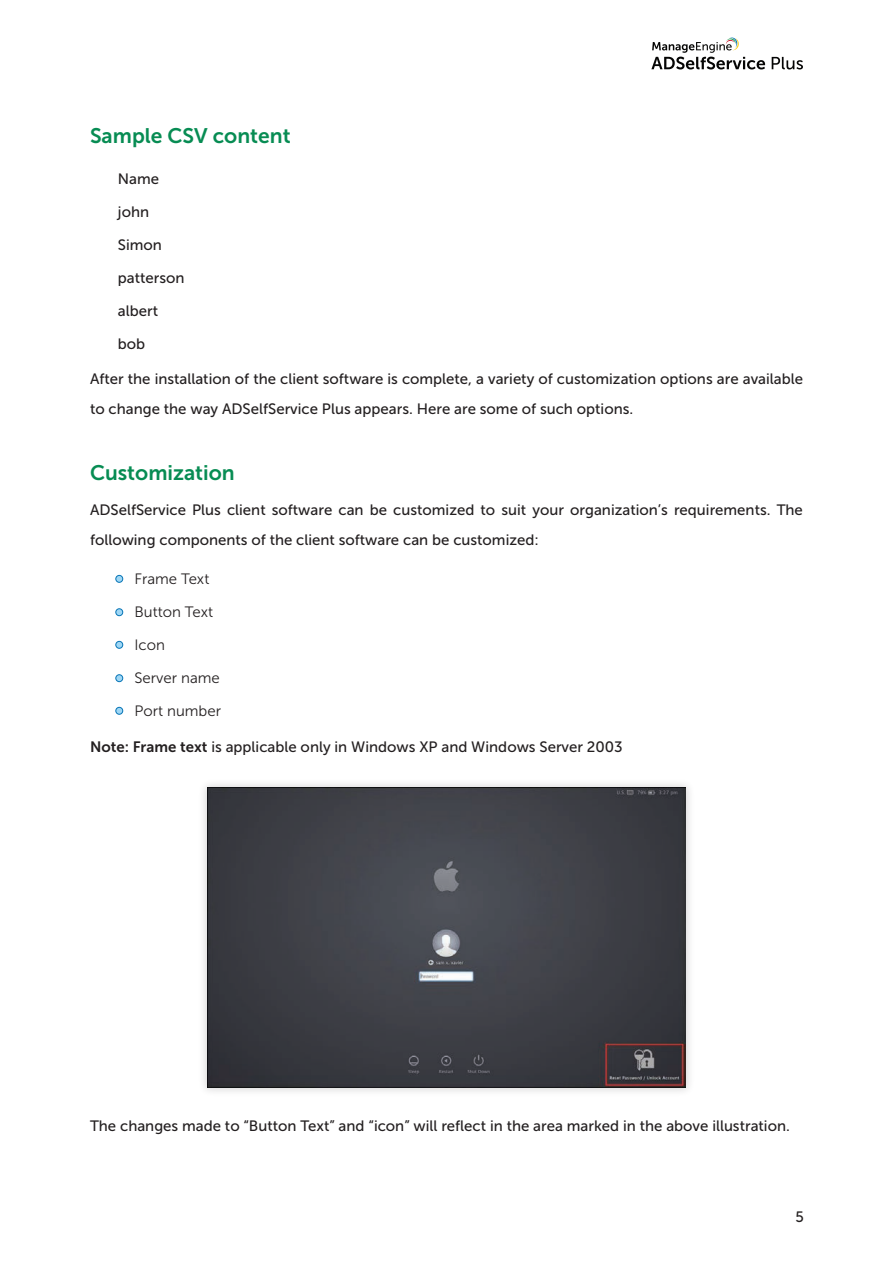
<style>
.page{position:relative;width:893px;height:1263px;background:#fff}
.page>*{position:absolute;margin:0;border:0;box-sizing:border-box;transform-origin:0 0}
.t1{font:21px "Museo Sans 700";color:#078c53}
.t2{font:15px/30px "Museo Sans 500";color:#231f20}
.t3{font:15px "Museo Sans 300";color:#231f20}
.s1{font-family:"Museo Sans 700"}
</style>
<div class="page">
<svg style="left:772px;top:57px;width:31px;height:12px"></svg>
<svg style="left:651px;top:37px;width:114px;height:32px"></svg>
<div style="left:116px;top:575px;width:7px;height:7px;background:#9fd7f5;border-radius:50%"></div>
<div style="left:116px;top:575px;width:7px;height:7px;border:1px solid #0674b6;border-radius:50%"></div>
<div style="left:116px;top:609px;width:7px;height:7px;background:#9fd7f5;border-radius:50%"></div>
<div style="left:116px;top:608px;width:7px;height:8px;border:1px solid #0674b6;border-radius:50%"></div>
<div style="left:116px;top:641px;width:7px;height:7px;background:#9fd7f5;border-radius:50%"></div>
<div style="left:116px;top:641px;width:7px;height:7px;border:1px solid #0674b6;border-radius:50%"></div>
<div style="left:116px;top:675px;width:7px;height:7px;background:#9fd7f5;border-radius:50%"></div>
<div style="left:116px;top:674px;width:7px;height:8px;border:1px solid #0674b6;border-radius:50%"></div>
<div style="left:116px;top:707px;width:7px;height:7px;background:#9fd7f5;border-radius:50%"></div>
<div style="left:116px;top:707px;width:7px;height:7px;border:1px solid #0674b6;border-radius:50%"></div>
<img style="left:203px;top:784px;width:487px;height:308px">
<img style="left:207px;top:788px;width:479px;height:299px">
<h1 class="t1" style="left:90px;top:124px;width:202px">Sample CSV content</h1>
<p class="t2" style="left:118px;top:163px;width:43px">Name</p>
<p class="t2" style="left:118px;top:196px;width:33px">john</p>
<p class="t2" style="left:118px;top:229px;width:46px">Simon</p>
<p class="t2" style="left:118px;top:262px;width:68px">patterson</p>
<p class="t2" style="left:118px;top:295px;width:42px">albert</p>
<p class="t2" style="left:118px;top:328px;width:29px">bob</p>
<p class="t2" style="left:90px;top:363px;width:714px">After the installation of the client software is complete, a variety of customization options are available to change the way ADSelfService Plus appears. Here are some of such options.</p>
<h1 class="t1" style="left:90px;top:461px;width:146px">Customization</h1>
<p class="t2" style="left:90px;top:494px;width:714px">ADSelfService Plus client software can be customized to suit your organization’s requirements. The following components of the client software can be customized:</p>
<p class="t3" style="left:134px;top:571px;width:76px">Frame Text</p>
<p class="t3" style="left:134px;top:604px;width:80px">Button Text</p>
<p class="t3" style="left:134px;top:637px;width:32px">Icon</p>
<p class="t3" style="left:134px;top:670px;width:87px">Server name</p>
<p class="t3" style="left:134px;top:703px;width:88px">Port number</p>
<p class="t2" style="left:90px;top:732px;width:534px"><span class="s1">Note: Frame text</span> is applicable only in Windows XP and Windows Server 2003</p>
<p class="t2" style="left:90px;top:1110px;width:701px">The changes made to “Button Text” and “icon” will reflect in the area marked in the above illustration.</p>
<p class="t2" style="left:796px;top:1202px;width:10px">5</p>
</div>
